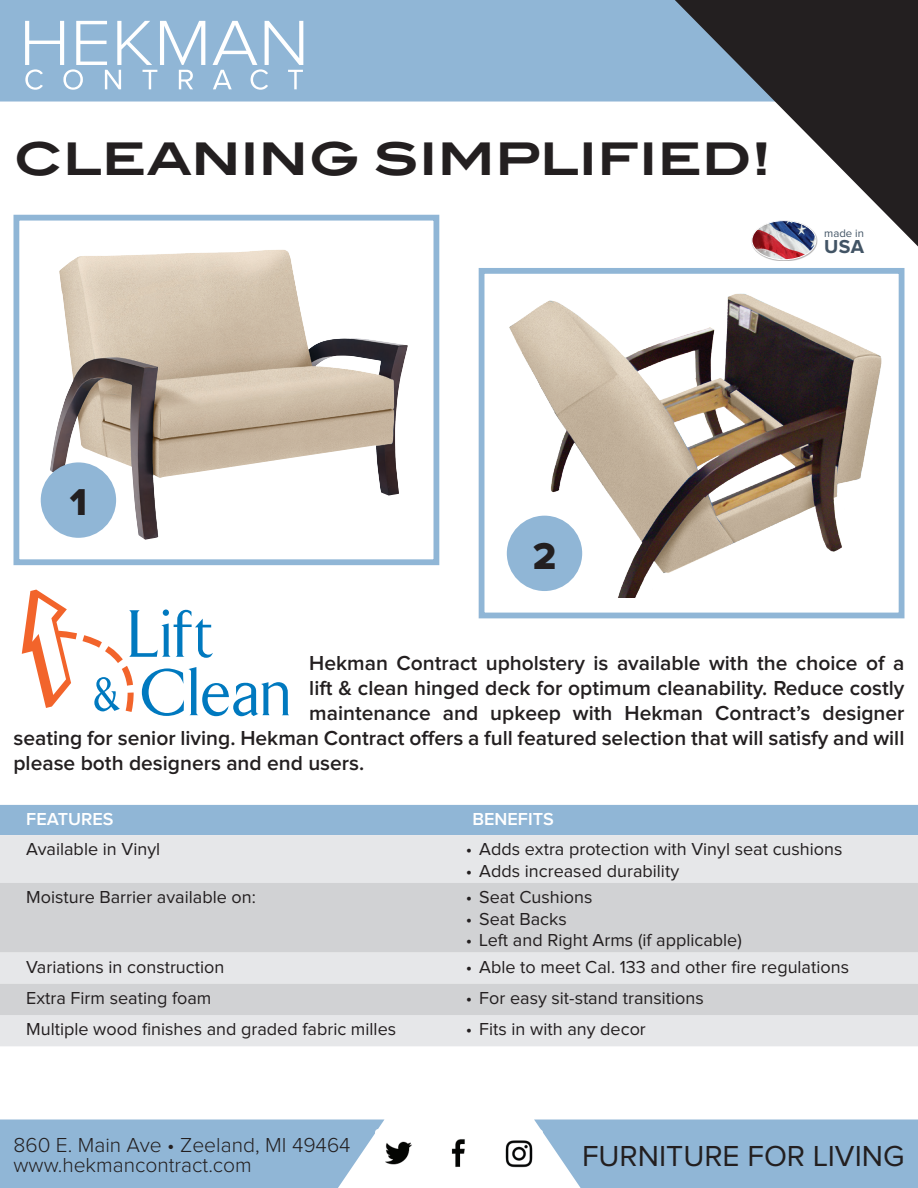
<style>
.page{position:relative;width:918px;height:1188px;background:#fff}
.page>*{position:absolute;margin:0;border:0;box-sizing:border-box;transform-origin:0 0}
.t1{font:700 45px "Blair ITC Std";color:#231f20}
.t2{font:38.85px "Proxima Nova Extrabld";color:#231f20}
.t3{font:30px "Proxima Nova";color:#231f20}
.t4{font:600 21px "Proxima Nova";color:#231f20}
.t5{font:300 21px "Proxima Nova";color:#231f20}
.General_TEXT{font:700 19.5px "Proxima Nova";color:#425465}
.t6{font:18px "Proxima Nova";color:#231f20}
.t7{font:600 18px "Proxima Nova";color:#fff}
.General_TEXT-2{font:11.4px "Proxima Nova";color:#425465}
</style>
<div class="page">
<div style="left:534px;top:1120px;width:384px;height:68px;background:#90b6d6"></div>
<div style="left:0;top:0;width:675px;height:102px;background:#90b6d6"></div>
<svg style="left:25px;top:21px;width:180px;height:69px"></svg>
<svg style="left:213px;top:21px;width:90px;height:69px"></svg>
<svg style="left:675px;top:0;width:243px;height:246px;fill:#231f20"></svg>
<div style="left:0;top:1120px;width:384px;height:68px;background:#90b6d6"></div>
<img style="left:50px;top:250px;width:358px;height:290px">
<div style="left:14px;top:215px;width:425px;height:350px;border:6px solid #90b6d6"></div>
<div style="left:41px;top:462px;width:75px;height:76px;background:#90b6d6;border-radius:50%"></div>
<img style="left:506px;top:293px;width:376px;height:305px">
<div style="left:479px;top:268px;width:425px;height:350px;border:6px solid #90b6d6"></div>
<div style="left:507px;top:516px;width:75px;height:75px;background:#90b6d6;border-radius:50%"></div>
<svg style="left:22px;top:590px;width:267px;height:127px"></svg>
<div style="left:0;top:805px;width:918px;height:30px;background:#90b6d6"></div>
<div style="left:0;top:835px;width:918px;height:211px;background:#e6e7e9"></div>
<svg style="left:0;top:883px;width:918px;height:132px;background:#d6d7d9"></svg>
<img style="left:376px;top:1130px;width:166px;height:48px">
<div style="left:751px;top:220px;width:66px;height:41px;background:#231f20;opacity:.35"></div>
<img style="left:752px;top:221px;width:64px;height:39px">
<div style="left:751px;top:220px;width:65px;height:40px;border:1px solid #fff;border-radius:50%"></div>
<p class="t1" style="left:14px;top:131px;width:759px">CLEANING SIMPLIFIED!</p>
<p class="General_TEXT-2" style="left:824px;top:228px;width:41px">made in</p>
<p class="General_TEXT" style="left:824px;top:238px;width:42px">USA</p>
<p class="t2" style="left:70px;top:485px;width:19px">1</p>
<p class="t2" style="left:533px;top:538px;width:25px">2</p>
<p class="t4" style="left:309px;top:653px;width:597px">Hekman Contract upholstery is available with the choice of a</p>
<p class="t4" style="left:309px;top:678px;width:597px">lift &amp; clean hinged deck for optimum cleanability. Reduce costly</p>
<p class="t4" style="left:309px;top:703px;width:597px">maintenance and upkeep with Hekman Contract’s designer</p>
<p class="t4" style="left:14px;top:729px;width:892px">seating for senior living. Hekman Contract offers a full featured selection that will satisfy and will</p>
<p class="t4" style="left:14px;top:754px;width:352px">please both designers and end users.</p>
<p class="t7" style="left:26px;top:811px;width:89px">FEATURES</p>
<p class="t7" style="left:472px;top:811px;width:83px">BENEFITS</p>
<p class="t6" style="left:26px;top:841px;width:135px">Available in Vinyl</p>
<p class="t6" style="left:466px;top:841px;width:378px">• Adds extra protection with Vinyl seat cushions</p>
<p class="t6" style="left:466px;top:863px;width:215px">• Adds increased durability</p>
<p class="t6" style="left:26px;top:889px;width:231px">Moisture Barrier available on:</p>
<p class="t6" style="left:466px;top:889px;width:128px">• Seat Cushions</p>
<p class="t6" style="left:466px;top:911px;width:103px">• Seat Backs</p>
<p class="t6" style="left:466px;top:932px;width:278px">• Left and Right Arms (if applicable)</p>
<p class="t6" style="left:26px;top:958px;width:200px">Variations in construction</p>
<p class="t6" style="left:466px;top:958px;width:385px">• Able to meet Cal. 133 and other fire regulations</p>
<p class="t6" style="left:26px;top:990px;width:187px">Extra Firm seating foam</p>
<p class="t6" style="left:466px;top:990px;width:240px">• For easy sit-stand transitions</p>
<p class="t6" style="left:26px;top:1021px;width:371px">Multiple wood finishes and graded fabric milles</p>
<p class="t6" style="left:466px;top:1021px;width:182px">• Fits in with any decor</p>
<p class="t5" style="left:14px;top:1136px;width:339px">860 E. Main Ave • Zeeland, MI 49464</p>
<p class="t5" style="left:14px;top:1155px;width:240px">www.hekmancontract.com</p>
<p class="t3" style="left:582px;top:1142px;width:324px">FURNITURE FOR LIVING</p>
</div>
